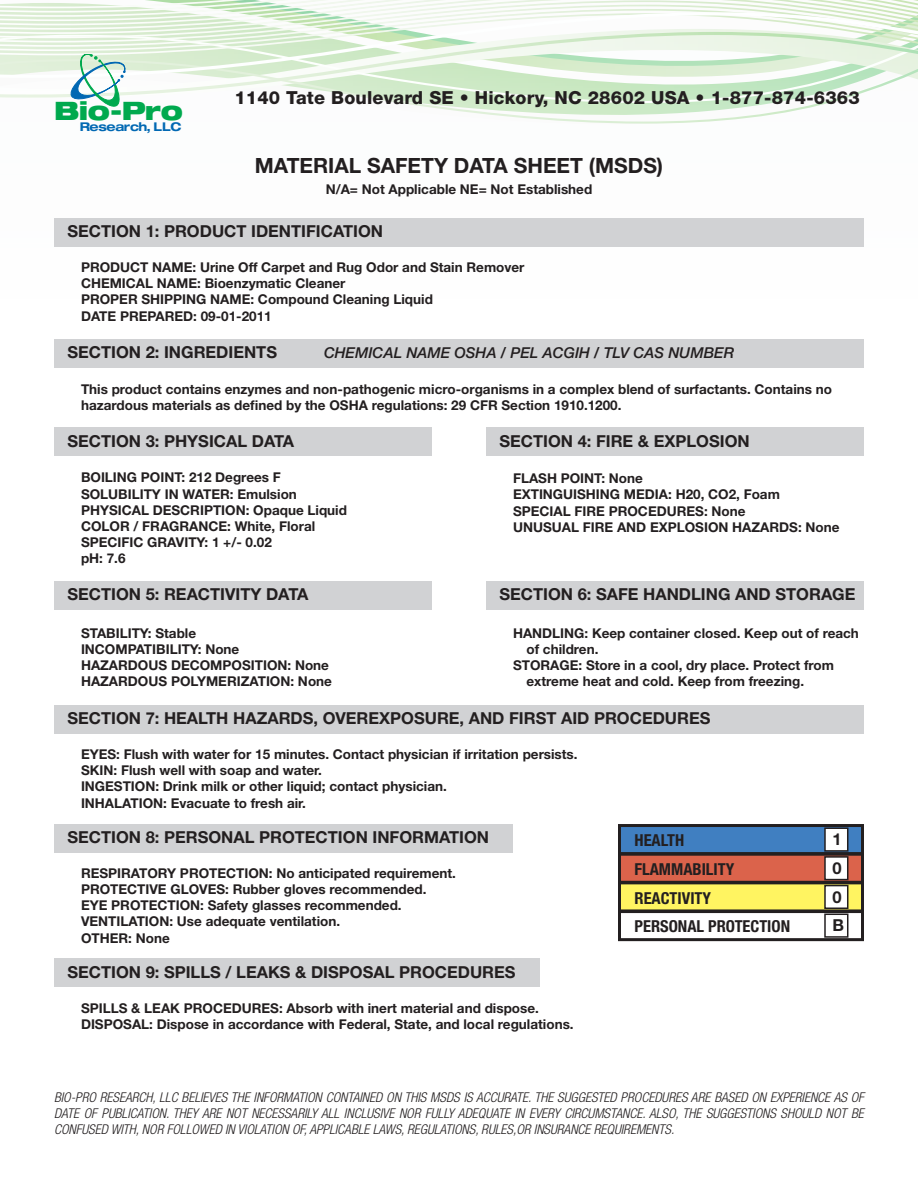
<style>
.page{position:relative;width:918px;height:1188px;background:#fff}
.page>*{position:absolute;margin:0;border:0;box-sizing:border-box;transform-origin:0 0}
.t1{font:900 expanded 25.5px "Helvetica Neue LT Std";color:#00a94e}
.t2{font:700 21px "Helvetica Neue LT Std";color:#231f20}
.t3{font:800 18px "Helvetica Neue LT Std";letter-spacing:.01em;color:#231f20}
.t4{font:700 16.5px "Helvetica Neue LT Std";color:#231f20}
.t5{font:700 condensed 16.5px "Helvetica Neue LT Std";color:#231f20}
.t6{font:italic 500 15px "Helvetica Neue LT Std";color:#231f20}
.t7{font:700 13.5px/16.2px "Helvetica Neue LT Std";color:#231f20}
.t8{font:italic 300 condensed 13.5px/16.2px "Helvetica Neue LT Std";color:#231f20;text-align:justify}
.t9{font:700 expanded 12px "Helvetica Neue LT Std";letter-spacing:-.035em;color:#0168b3}
</style>
<div class="page">
<svg style="left:444px;top:109px;width:358px;height:15px"></svg>
<svg style="left:0;top:0;width:918px;height:109px"></svg>
<div style="left:54px;top:218px;width:810px;height:28px;background:#d1d2d4"></div>
<div style="left:54px;top:705px;width:810px;height:28px;background:#d1d2d4"></div>
<div style="left:54px;top:824px;width:459px;height:28px;background:#d1d2d4"></div>
<div style="left:54px;top:959px;width:486px;height:28px;background:#d1d2d4"></div>
<div style="left:486px;top:428px;width:378px;height:28px;background:#d1d2d4"></div>
<div style="left:54px;top:581px;width:378px;height:28px;background:#d1d2d4"></div>
<div style="left:486px;top:581px;width:378px;height:28px;background:#d1d2d4"></div>
<div style="left:54px;top:428px;width:378px;height:28px;background:#d1d2d4"></div>
<div style="left:54px;top:339px;width:810px;height:28px;background:#d1d2d4"></div>
<div style="left:620px;top:826px;width:242px;height:28px;background:#407fc1"></div>
<div style="left:618px;top:824px;width:246px;height:31px;border:3px solid #231f20"></div>
<div style="left:825px;top:828px;width:23px;height:23px;background:#fff"></div>
<div style="left:824px;top:827px;width:24px;height:25px;border:2px solid #231f20"></div>
<div style="left:620px;top:854px;width:242px;height:28px;background:#db634b"></div>
<div style="left:618px;top:853px;width:246px;height:31px;border:3px solid #231f20"></div>
<div style="left:825px;top:857px;width:23px;height:23px;background:#fff"></div>
<div style="left:824px;top:856px;width:24px;height:24px;border:2px solid #231f20"></div>
<div style="left:620px;top:883px;width:242px;height:28px;background:#fff461"></div>
<div style="left:618px;top:881px;width:246px;height:31px;border:3px solid #231f20"></div>
<div style="left:825px;top:886px;width:23px;height:22px;background:#fff"></div>
<div style="left:824px;top:885px;width:24px;height:24px;border:2px solid #231f20"></div>
<div style="left:618px;top:910px;width:246px;height:31px;border:3px solid #231f20"></div>
<div style="left:824px;top:914px;width:24px;height:24px;border:2px solid #231f20"></div>
<p class="t9" style="left:54px;top:119px;width:129px"><sup>Bio</sup>Research, LLC</p>
<p class="t1" style="left:110px;top:94px;width:74px">-Pro</p>
<p class="t3" style="left:234px;top:87px;width:627px">1140 Tate Boulevard SE • Hickory, NC 28602 USA • 1-877-874-6363</p>
<p class="t2" style="left:255px;top:153px;width:410px">MATERIAL SAFETY DATA SHEET (MSDS)</p>
<p class="t7" style="left:326px;top:181px;width:268px">N/A= Not Applicable NE= Not Established</p>
<p class="t4" style="left:68px;top:221px;width:317px">SECTION 1: PRODUCT IDENTIFICATION</p>
<p class="t7" style="left:81px;top:259px;width:445px">PRODUCT NAME: Urine Off Carpet and Rug Odor and Stain Remover</p>
<p class="t7" style="left:81px;top:275px;width:266px">CHEMICAL NAME: Bioenzymatic Cleaner</p>
<p class="t7" style="left:81px;top:291px;width:353px">PROPER SHIPPING NAME: Compound Cleaning Liquid</p>
<p class="t7" style="left:81px;top:307px;width:192px">DATE PREPARED: 09-01-2011</p>
<p class="t4" style="left:68px;top:342px;width:211px">SECTION 2: INGREDIENTS</p>
<p class="t6" style="left:324px;top:344px;width:412px">CHEMICAL NAME OSHA / PEL ACGIH / TLV CAS NUMBER</p>
<p class="t7" style="left:81px;top:380px;width:753px">This product contains enzymes and non-pathogenic micro-organisms in a complex blend of surfactants. Contains no hazardous materials as defined by the OSHA regulations: 29 CFR Section 1910.1200.</p>
<p class="t4" style="left:68px;top:431px;width:228px">SECTION 3: PHYSICAL DATA</p>
<p class="t7" style="left:81px;top:469px;width:201px">BOILING POINT: 212 Degrees F</p>
<p class="t7" style="left:81px;top:485px;width:217px">SOLUBILITY IN WATER: Emulsion</p>
<p class="t7" style="left:81px;top:502px;width:267px">PHYSICAL DESCRIPTION: Opaque Liquid</p>
<p class="t7" style="left:81px;top:518px;width:236px">COLOR / FRAGRANCE: White, Floral</p>
<p class="t7" style="left:81px;top:534px;width:192px">SPECIFIC GRAVITY: 1 +/- 0.02</p>
<p class="t7" style="left:81px;top:550px;width:46px">pH: 7.6</p>
<p class="t4" style="left:500px;top:431px;width:252px">SECTION 4: FIRE &amp; EXPLOSION</p>
<p class="t7" style="left:513px;top:470px;width:131px">FLASH POINT: None</p>
<p class="t7" style="left:513px;top:486px;width:268px">EXTINGUISHING MEDIA: H20, CO2, Foam</p>
<p class="t7" style="left:513px;top:502px;width:234px">SPECIAL FIRE PROCEDURES: None</p>
<p class="t7" style="left:513px;top:519px;width:328px">UNUSUAL FIRE AND EXPLOSION HAZARDS: None</p>
<p class="t4" style="left:68px;top:584px;width:243px">SECTION 5: REACTIVITY DATA</p>
<p class="t4" style="left:500px;top:584px;width:358px">SECTION 6: SAFE HANDLING AND STORAGE</p>
<p class="t7" style="left:81px;top:624px;width:117px">STABILITY: Stable</p>
<p class="t7" style="left:81px;top:641px;width:160px">INCOMPATIBILITY: None</p>
<p class="t7" style="left:81px;top:657px;width:250px">HAZARDOUS DECOMPOSITION: None</p>
<p class="t7" style="left:81px;top:673px;width:253px">HAZARDOUS POLYMERIZATION: None</p>
<p class="t7" style="left:526px;top:624px;width:334px;text-indent:-14px">HANDLING: Keep container closed. Keep out of reach of children.</p>
<p class="t7" style="left:526px;top:657px;width:309px;text-indent:-14px">STORAGE: Store in a cool, dry place. Protect from extreme heat and cold. Keep from freezing.</p>
<p class="t4" style="left:68px;top:708px;width:644px">SECTION 7: HEALTH HAZARDS, OVEREXPOSURE, AND FIRST AID PROCEDURES</p>
<p class="t7" style="left:81px;top:746px;width:498px">EYES: Flush with water for 15 minutes. Contact physician if irritation persists.</p>
<p class="t7" style="left:81px;top:762px;width:242px">SKIN: Flush well with soap and water.</p>
<p class="t7" style="left:81px;top:778px;width:367px">INGESTION: Drink milk or other liquid; contact physician.</p>
<p class="t7" style="left:81px;top:794px;width:227px">INHALATION: Evacuate to fresh air.</p>
<p class="t4" style="left:68px;top:827px;width:423px">SECTION 8: PERSONAL PROTECTION INFORMATION</p>
<p class="t7" style="left:81px;top:865px;width:376px">RESPIRATORY PROTECTION: No anticipated requirement.</p>
<p class="t7" style="left:81px;top:881px;width:347px">PROTECTIVE GLOVES: Rubber gloves recommended.</p>
<p class="t7" style="left:81px;top:897px;width:322px">EYE PROTECTION: Safety glasses recommended.</p>
<p class="t7" style="left:81px;top:913px;width:261px">VENTILATION: Use adequate ventilation.</p>
<p class="t7" style="left:81px;top:929px;width:90px">OTHER: None</p>
<p class="t4" style="left:68px;top:962px;width:450px">SECTION 9: SPILLS / LEAKS &amp; DISPOSAL PROCEDURES</p>
<p class="t7" style="left:81px;top:999px;width:459px">SPILLS &amp; LEAK PROCEDURES: Absorb with inert material and dispose.</p>
<p class="t7" style="left:81px;top:1016px;width:494px">DISPOSAL: Dispose in accordance with Federal, State, and local regulations.</p>
<p class="t5" style="left:634px;top:830px;width:51px">HEALTH</p>
<p class="t4" style="left:832px;top:829px;width:11px">1</p>
<p class="t5" style="left:634px;top:859px;width:101px">FLAMMABILITY</p>
<p class="t4" style="left:832px;top:858px;width:11px">0</p>
<p class="t5" style="left:634px;top:888px;width:78px">REACTIVITY</p>
<p class="t4" style="left:832px;top:887px;width:11px">0</p>
<p class="t5" style="left:634px;top:916px;width:157px">PERSONAL PROTECTION</p>
<p class="t4" style="left:832px;top:915px;width:13px">B</p>
<p class="t8" style="left:54px;top:1089px;width:812px">BIO-PRO RESEARCH, LLC BELIEVES THE INFORMATION CONTAINED ON THIS MSDS IS ACCURATE. THE SUGGESTED PROCEDURES ARE BASED ON EXPERIENCE AS OF DATE OF PUBLICATION. THEY ARE NOT NECESSARILY ALL INCLUSIVE NOR FULLY ADEQUATE IN EVERY CIRCUMSTANCE. ALSO, THE SUGGESTIONS SHOULD NOT BE CONFUSED WITH, NOR FOLLOWED IN VIOLATION OF, APPLICABLE LAWS, REGULATIONS, RULES,OR INSURANCE REQUIREMENTS.</p>
</div>
